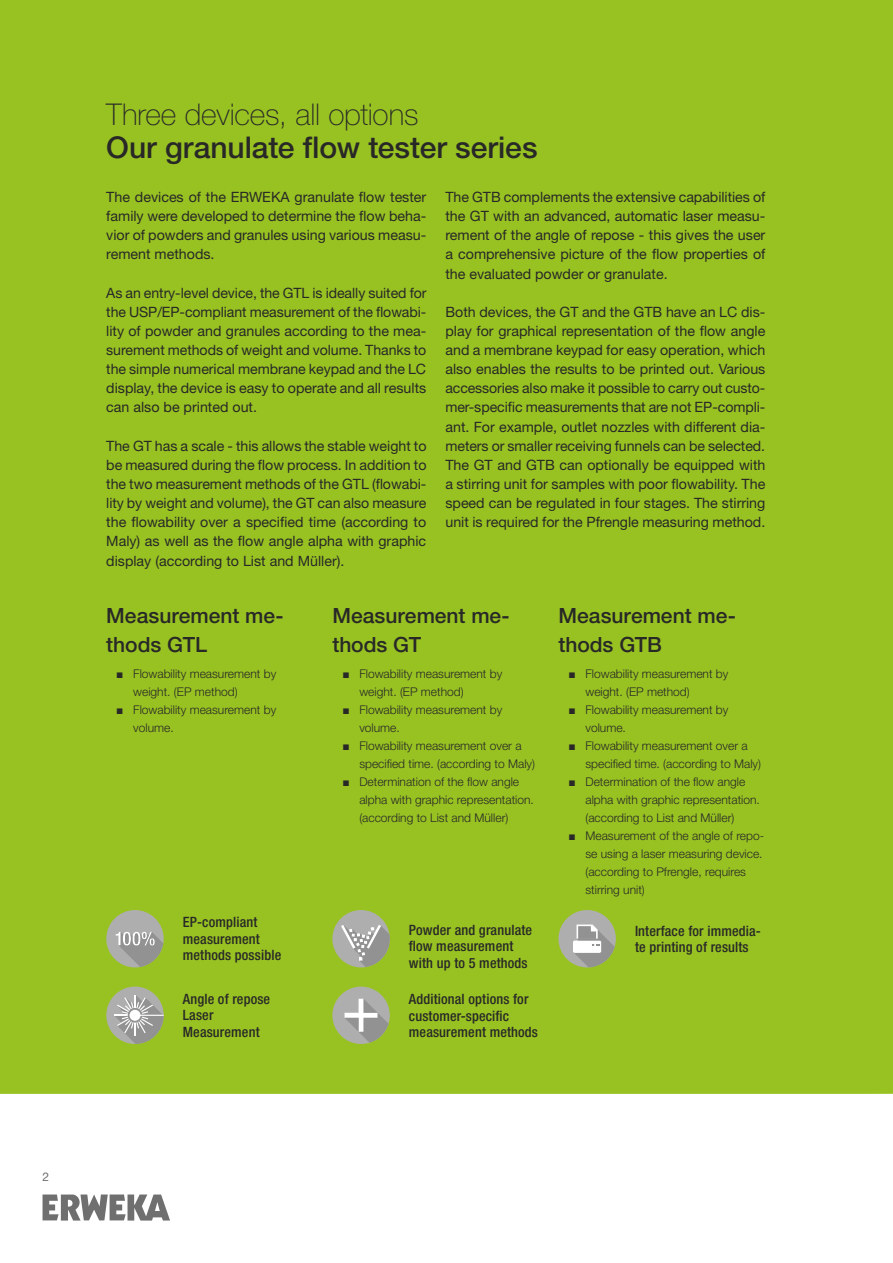
<style>
.page{position:relative;width:893px;height:1263px;background:#fff}
.page>*{position:absolute;margin:0;border:0;box-sizing:border-box;transform-origin:0 0}
.t1{font:500 30px "Helvetica Neue LT Std";color:#282827}
.t2{font:100 30px "Helvetica Neue LT Std";letter-spacing:-.005em;color:#282827}
.t3{font:500 21px/28.7px "Helvetica Neue LT Std";color:#282827}
.t4{font:14.25px/19.2px "Helvetica Neue LT Std";color:#282827;text-align:justify}
.t5{font:500 condensed 14.25px/16.5px "Helvetica Neue LT Std";letter-spacing:.01em;color:#282827}
.t6{font:300 12px/18px "Helvetica Neue LT Std";color:#282827}
.t7{font:12px "Helvetica Neue LT Std";color:#706f6f}
.s1{font-family:"Arial";font-weight:400}
</style>
<div class="page">
<div style="left:0;top:0;width:893px;height:1094px;background:#98c222"></div>
<svg style="left:43px;top:1194px;width:127px;height:26px"></svg>
<div style="left:332px;top:910px;width:58px;height:57px;background:#aeaeae;border-radius:50%"></div>
<svg style="left:341px;top:925px;width:49px;height:42px"></svg>
<div style="left:106px;top:910px;width:58px;height:57px;background:#aeaeae;border-radius:50%"></div>
<svg style="left:116px;top:932px;width:47px;height:35px"></svg>
<svg style="left:125px;top:933px;width:4px;height:11px"></svg>
<div style="left:558px;top:910px;width:58px;height:57px;background:#aeaeae;border-radius:50%"></div>
<svg style="left:573px;top:924px;width:42px;height:43px"></svg>
<svg style="left:106px;top:986px;width:58px;height:58px;background:#a9b38e"></svg>
<div style="left:332px;top:986px;width:58px;height:58px;background:#aeaeae;border-radius:50%"></div>
<svg style="left:345px;top:999px;width:44px;height:44px"></svg>
<p class="t7" style="left:43px;top:1169px;width:8px">2</p>
<h1 class="t2" style="left:106px;top:98px;width:314px">Three devices, all options</h1>
<h1 class="t1" style="left:106px;top:130px;width:433px">Our granulate flow tester series</h1>
<p class="t4" style="left:445px;top:187px;width:321px">The GTB complements the extensive capabilities of the GT with an advanced, automatic laser measu&shy;rement of the angle of repose - this gives the user a comprehensive picture of the flow properties of the evaluated powder or granulate.</p>
<p class="t4" style="left:445px;top:302px;width:321px">Both devices, the GT and the GTB have an LC dis&shy;play for graphical representation of the flow angle and a membrane keypad for easy operation, which also enables the results to be printed out. Various accessories also make it possible to carry out custo&shy;mer-specific measurements that are not EP-compli&shy;ant. For example, outlet nozzles with different dia&shy;meters or smaller receiving funnels can be selected.<br>The GT and GTB can optionally be equipped with a stirring unit for samples with poor flowability. The speed can be regulated in four stages. The stirring unit is required for the Pfrengle measuring method.</p>
<p class="t4" style="left:106px;top:187px;width:321px">The devices of the ERWEKA granulate flow tester family were developed to determine the flow beha&shy;vior of powders and granules using various measu&shy;rement methods.</p>
<p class="t4" style="left:106px;top:283px;width:322px">As an entry-level device, the GTL is ideally suited for the USP/EP-compliant measurement of the flowabi&shy;lity of powder and granules according to the mea&shy;surement methods of weight and volume. Thanks to the simple numerical membrane keypad and the LC display, the device is easy to operate and all results can also be printed out.</p>
<p class="t4" style="left:106px;top:436px;width:322px">The GT has a scale - this allows the stable weight to be measured during the flow process. In addition to the two measurement methods of the GTL (flowabi&shy;lity by weight and volume), the GT can also measure the flowability over a specified time (according to Maly) as well as the flow angle alpha with graphic display (according to List and Müller).</p>
<h2 class="t3" style="left:106px;top:601px;width:179px">Measurement me&shy;thods GTL</h2>
<p class="t6" style="left:133px;top:665px;width:144px;text-indent:-17px"><span class="s1">■</span> Flowability measurement by weight. (EP method)</p>
<p class="t6" style="left:133px;top:701px;width:144px;text-indent:-17px"><span class="s1">■</span> Flowability measurement by volume.</p>
<h2 class="t3" style="left:332px;top:601px;width:179px">Measurement me&shy;thods GT</h2>
<p class="t6" style="left:359px;top:665px;width:144px;text-indent:-17px"><span class="s1">■</span> Flowability measurement by weight. (EP method)</p>
<p class="t6" style="left:359px;top:701px;width:144px;text-indent:-17px"><span class="s1">■</span> Flowability measurement by volume.</p>
<p class="t6" style="left:359px;top:737px;width:177px;text-indent:-17px"><span class="s1">■</span> Flowability measurement over a specified time. (according to Maly)</p>
<p class="t6" style="left:359px;top:773px;width:176px;text-indent:-17px"><span class="s1">■</span> Determination of the flow angle alpha with graphic representation. (according to List and Müller)</p>
<h2 class="t3" style="left:558px;top:601px;width:179px">Measurement me&shy;thods GTB</h2>
<p class="t6" style="left:585px;top:665px;width:144px;text-indent:-17px"><span class="s1">■</span> Flowability measurement by weight. (EP method)</p>
<p class="t6" style="left:585px;top:701px;width:144px;text-indent:-17px"><span class="s1">■</span> Flowability measurement by volume.</p>
<p class="t6" style="left:585px;top:737px;width:177px;text-indent:-17px"><span class="s1">■</span> Flowability measurement over a specified time. (according to Maly)</p>
<p class="t6" style="left:585px;top:773px;width:176px;text-indent:-17px"><span class="s1">■</span> Determination of the flow angle alpha with graphic representation. (according to List and Müller)</p>
<p class="t6" style="left:585px;top:827px;width:180px;text-indent:-17px"><span class="s1">■</span> Measurement of the angle of repo&shy;se using a laser measuring device. (according to Pfrengle, requires stirring unit)</p>
<p class="t5" style="left:183px;top:914px;width:100px">EP-compliant measurement methods possible</p>
<p class="t5" style="left:635px;top:922px;width:127px">Interface for immedia&shy;te printing of results</p>
<p class="t5" style="left:183px;top:990px;width:89px">Angle of repose<br>Laser<br>Measurement</p>
<p class="t5" style="left:409px;top:991px;width:131px">Additional options for customer-specific measurement methods</p>
<p class="t5" style="left:409px;top:921px;width:125px">Powder and granulate flow measurement with up to 5 methods</p>
</div>
